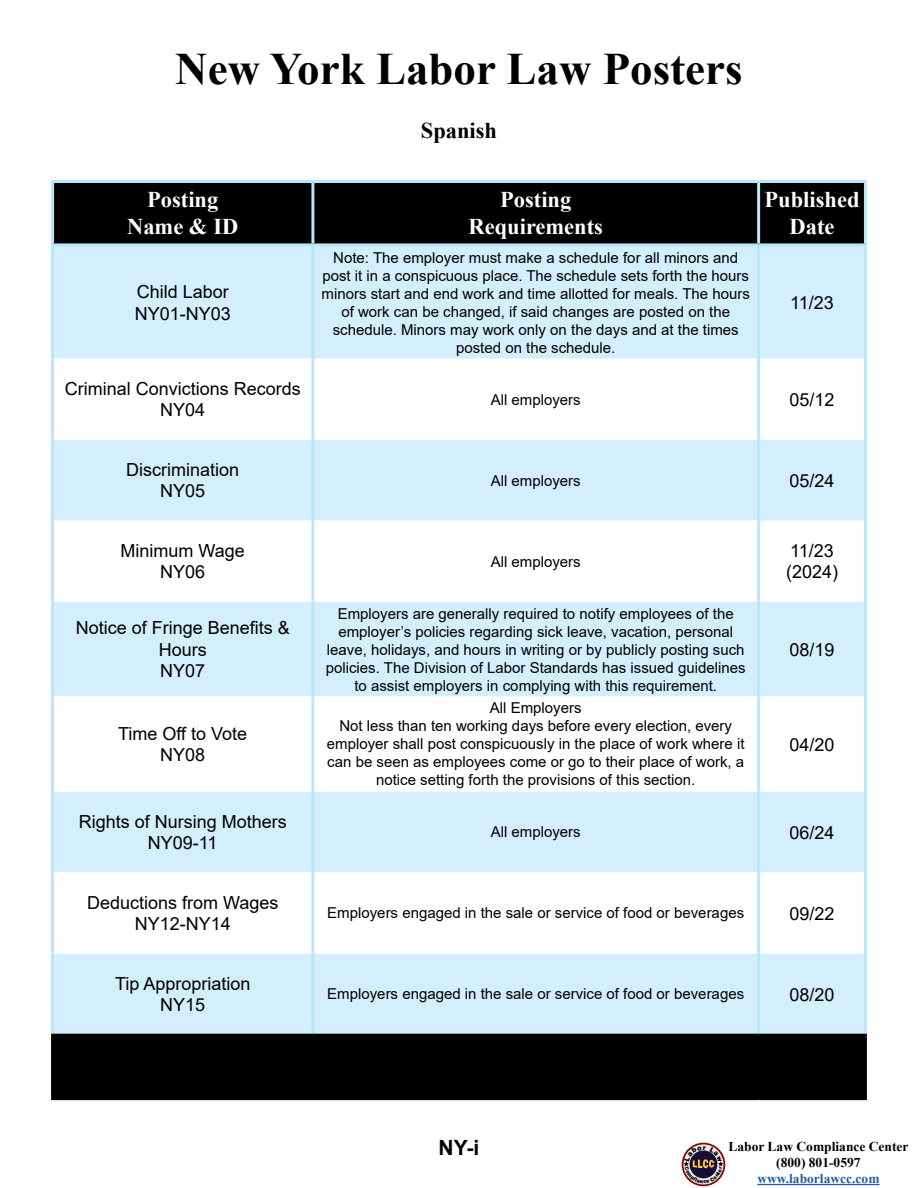
<style>
.page{position:relative;width:918px;height:1188px;background:#fff}
.page>*{position:absolute;margin:0;border:0;box-sizing:border-box;transform-origin:0 0}
.t1{font:700 45px "Times New Roman";color:#000}
.t2{font:700 22.5px/27px "Times New Roman";color:#fff;text-align:center}
.t3{font:700 22.5px "Times New Roman";color:#000}
.t4{font:700 21px "Arial";color:#000}
.t5{font:18px/21.6px "Arial";color:#000;text-align:center}
.t6{font:15px/18px "Arial";color:#000;text-align:center}
.t7{font:700 13.5px/16.2px "Times New Roman";color:#000;text-align:center}
.t8{font:700 13.5px "Times New Roman";color:#215e9e}
</style>
<div class="page">
<div style="left:54px;top:183px;width:810px;height:914px;background:#000"></div>
<div style="left:54px;top:246px;width:810px;height:788px;background:#d4effc"></div>
<svg style="left:54px;top:359px;width:810px;height:594px"></svg>
<hr style="left:51px;top:180px;width:262px;height:3px;background:#b9e6fa">
<hr style="left:51px;top:183px;width:3px;height:60px;background:#b9e6fa">
<hr style="left:51px;top:243px;width:262px;height:3px;background:#b9e6fa">
<hr style="left:51px;top:359px;width:3px;height:81px;background:#b9e6fa">
<hr style="left:51px;top:440px;width:3px;height:81px;background:#b9e6fa">
<hr style="left:864px;top:440px;width:3px;height:81px;background:#b9e6fa">
<hr style="left:51px;top:521px;width:3px;height:81px;background:#b9e6fa">
<hr style="left:864px;top:521px;width:3px;height:81px;background:#b9e6fa">
<hr style="left:51px;top:602px;width:3px;height:95px;background:#b9e6fa">
<hr style="left:864px;top:602px;width:3px;height:95px;background:#b9e6fa">
<hr style="left:51px;top:697px;width:3px;height:94px;background:#b9e6fa">
<hr style="left:864px;top:697px;width:3px;height:94px;background:#b9e6fa">
<hr style="left:51px;top:791px;width:3px;height:81px;background:#b9e6fa">
<hr style="left:864px;top:791px;width:3px;height:81px;background:#b9e6fa">
<hr style="left:51px;top:872px;width:3px;height:81px;background:#b9e6fa">
<hr style="left:864px;top:872px;width:3px;height:81px;background:#b9e6fa">
<hr style="left:51px;top:953px;width:3px;height:81px;background:#b9e6fa">
<hr style="left:864px;top:953px;width:3px;height:81px;background:#b9e6fa">
<hr style="left:311px;top:246px;width:3px;height:113px;background:#b9e6fa">
<hr style="left:311px;top:359px;width:3px;height:81px;background:#b9e6fa">
<hr style="left:311px;top:440px;width:3px;height:81px;background:#b9e6fa">
<hr style="left:311px;top:521px;width:3px;height:81px;background:#b9e6fa">
<hr style="left:311px;top:602px;width:3px;height:95px;background:#b9e6fa">
<hr style="left:311px;top:697px;width:3px;height:94px;background:#b9e6fa">
<hr style="left:311px;top:791px;width:3px;height:81px;background:#b9e6fa">
<hr style="left:311px;top:872px;width:3px;height:81px;background:#b9e6fa">
<hr style="left:311px;top:953px;width:3px;height:81px;background:#b9e6fa">
<hr style="left:757px;top:246px;width:3px;height:113px;background:#b9e6fa">
<hr style="left:757px;top:440px;width:3px;height:81px;background:#b9e6fa">
<hr style="left:757px;top:521px;width:3px;height:81px;background:#b9e6fa">
<hr style="left:757px;top:602px;width:3px;height:95px;background:#b9e6fa">
<hr style="left:757px;top:697px;width:3px;height:94px;background:#b9e6fa">
<hr style="left:757px;top:791px;width:3px;height:81px;background:#b9e6fa">
<hr style="left:757px;top:872px;width:3px;height:81px;background:#b9e6fa">
<hr style="left:757px;top:953px;width:3px;height:81px;background:#b9e6fa">
<hr style="left:311px;top:1037px;width:3px;height:60px;background:#000">
<hr style="left:759px;top:180px;width:108px;height:3px;background:#b9e6fa">
<hr style="left:864px;top:183px;width:3px;height:60px;background:#b9e6fa">
<hr style="left:759px;top:243px;width:108px;height:3px;background:#b9e6fa">
<hr style="left:313px;top:180px;width:446px;height:3px;background:#b9e6fa">
<hr style="left:313px;top:243px;width:446px;height:3px;background:#b9e6fa">
<hr style="left:311px;top:183px;width:3px;height:60px;background:#b9e6fa">
<hr style="left:757px;top:183px;width:3px;height:60px;background:#b9e6fa">
<hr style="left:757px;top:359px;width:3px;height:81px;background:#b9e6fa">
<hr style="left:864px;top:359px;width:3px;height:81px;background:#b9e6fa">
<hr style="left:51px;top:246px;width:3px;height:113px;background:#b9e6fa">
<hr style="left:864px;top:246px;width:3px;height:113px;background:#b9e6fa">
<hr style="left:757px;top:1037px;width:3px;height:60px;background:#000">
<hr style="left:51px;top:1034px;width:262px;height:3px;background:#000">
<hr style="left:51px;top:1037px;width:3px;height:60px;background:#000">
<hr style="left:313px;top:1034px;width:446px;height:3px;background:#000">
<hr style="left:759px;top:1034px;width:108px;height:3px;background:#000">
<hr style="left:864px;top:1037px;width:3px;height:60px;background:#000">
<hr style="left:51px;top:1097px;width:262px;height:3px;background:#000">
<hr style="left:313px;top:1097px;width:446px;height:3px;background:#000">
<hr style="left:759px;top:1097px;width:108px;height:3px;background:#000">
<hr style="left:757px;top:1184px;width:123px;height:1px;background:#215e9e">
<svg style="left:681px;top:1142px;width:45px;height:45px"></svg>
<svg style="left:682px;top:1143px;width:43px;height:43px"></svg>
<svg style="left:683px;top:1144px;width:41px;height:40px"></svg>
<svg style="left:684px;top:1146px;width:38px;height:37px"></svg>
<h1 class="t1" style="left:175px;top:37px;width:569px">New York Labor Law Posters</h1>
<h2 class="t3" style="left:421px;top:115px;width:78px">Spanish</h2>
<h2 class="t2" style="left:127px;top:186px;width:113px">Posting<br>Name &amp; ID</h2>
<h2 class="t2" style="left:469px;top:186px;width:136px">Posting<br>Requirements</h2>
<h2 class="t2" style="left:765px;top:186px;width:97px">Published<br>Date</h2>
<p class="t5" style="left:135px;top:281px;width:98px;text-align:left">Child Labor<br>NY01-NY03</p>
<p class="t5" style="left:65px;top:378px;width:238px">Criminal Convictions Records<br>NY04</p>
<p class="t6" style="left:322px;top:248px;width:430px">Note: The employer must make a schedule for all minors and post it in a conspicuous place. The schedule sets forth the hours minors start and end work and time allotted for meals. The hours of work can be changed, if said changes are posted on the schedule. Minors may work only on the days and at the times posted on the schedule.</p>
<p class="t5" style="left:790px;top:291px;width:45px">11/23</p>
<p class="t6" style="left:491px;top:390px;width:92px">All employers</p>
<p class="t5" style="left:790px;top:388px;width:47px">05/12</p>
<p class="t5" style="left:126px;top:459px;width:115px">Discrimination<br>NY05</p>
<p class="t6" style="left:491px;top:471px;width:92px">All employers</p>
<p class="t5" style="left:790px;top:469px;width:47px">05/24</p>
<p class="t5" style="left:121px;top:540px;width:126px">Minimum Wage<br>NY06</p>
<p class="t6" style="left:491px;top:552px;width:92px">All employers</p>
<p class="t5" style="left:76px;top:617px;width:216px">Notice of Fringe Benefits &amp;<br>Hours<br>NY07</p>
<p class="t5" style="left:118px;top:723px;width:130px">Time Off to Vote<br>NY08</p>
<p class="t6" style="left:326px;top:604px;width:421px">Employers are generally required to notify employees of the employer’s policies regarding sick leave, vacation, personal leave, holidays, and hours in writing or by publicly posting such policies. The Division of Labor Standards has issued guidelines to assist employers in complying with this requirement.</p>
<p class="t6" style="left:327px;top:699px;width:419px">All Employers<br>Not less than ten working days before every election, every employer shall post conspicuously in the place of work where it can be seen as employees come or go to their place of work, a notice setting forth the provisions of this section.</p>
<p class="t5" style="left:786px;top:540px;width:54px;text-align:left">11/23 (2024)</p>
<p class="t5" style="left:790px;top:638px;width:47px">08/19</p>
<p class="t5" style="left:790px;top:733px;width:47px">04/20</p>
<p class="t5" style="left:79px;top:810px;width:210px">Rights of Nursing Mothers<br>NY09-11</p>
<p class="t6" style="left:491px;top:823px;width:92px">All employers</p>
<p class="t5" style="left:790px;top:821px;width:47px">06/24</p>
<p class="t5" style="left:87px;top:891px;width:193px">Deductions from Wages<br>NY12-NY14</p>
<p class="t6" style="left:327px;top:904px;width:418px">Employers engaged in the sale or service of food or beverages</p>
<p class="t5" style="left:790px;top:902px;width:47px">09/22</p>
<p class="t5" style="left:115px;top:972px;width:137px">Tip Appropriation<br>NY15</p>
<p class="t6" style="left:327px;top:985px;width:418px">Employers engaged in the sale or service of food or beverages</p>
<p class="t5" style="left:790px;top:983px;width:47px">08/20</p>
<h3 class="t4" style="left:439px;top:1133px;width:42px">NY-i</h3>
<p class="t7" style="left:729px;top:1138px;width:182px">Labor Law Compliance Center (800) 801-0597</p>
<p class="t8" style="left:757px;top:1169px;width:124px">www.laborlawcc.com</p>
</div>
